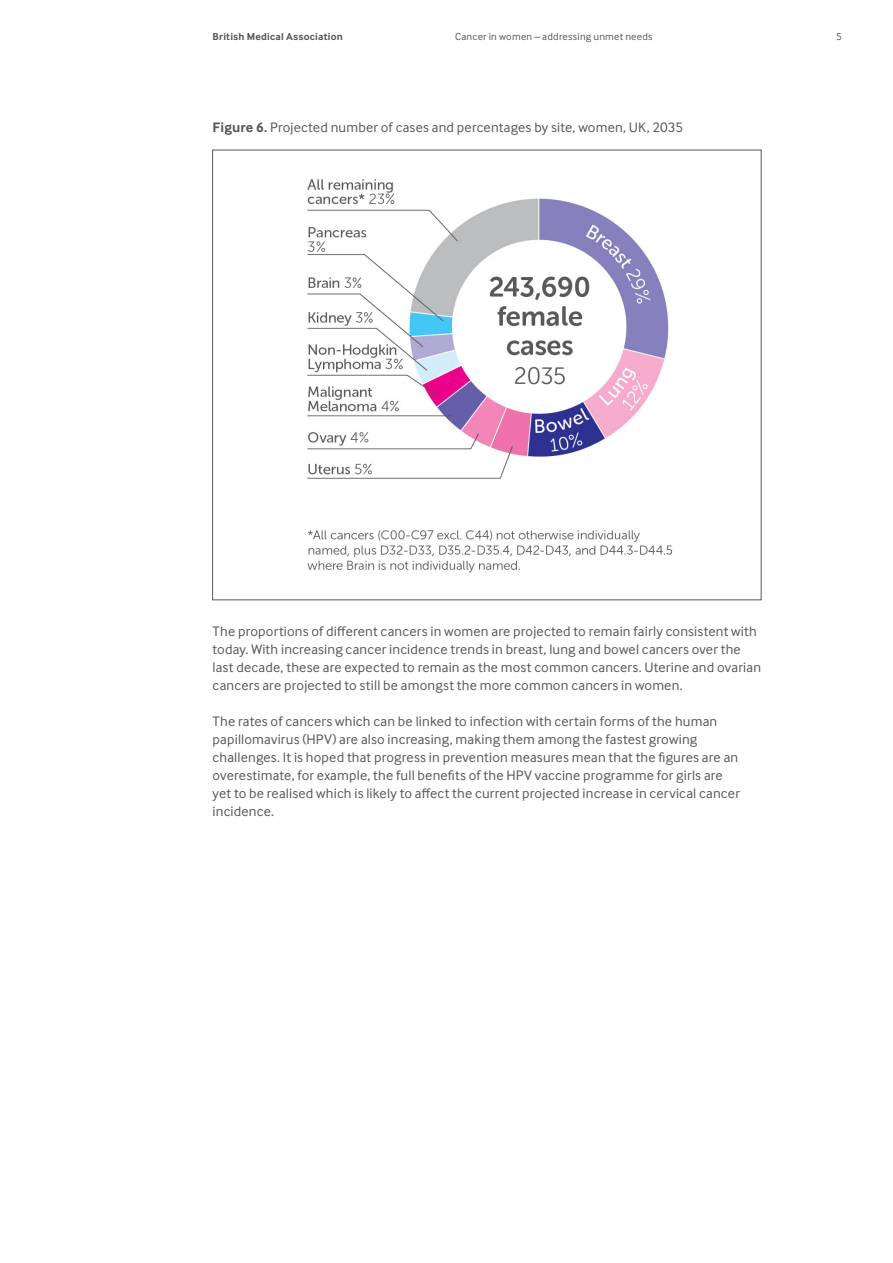
<style>
.page{position:relative;width:893px;height:1263px;background:#fff}
.page>*{position:absolute;margin:0;border:0;box-sizing:border-box;transform-origin:0 0}
.t1{font:14.25px/18px "Inter Face";letter-spacing:.01em;color:#575756}
.t2{font:10.5px "Inter Face";letter-spacing:.025em;color:#575756}
.t3{font:700 10.5px "Inter Face";letter-spacing:.02em;color:#575756}
.s1{font-weight:700}
</style>
<div class="page">
<img style="left:307px;top:179px;width:366px;height:394px">
<p class="t3" style="left:213px;top:30px;width:132px">British Medical Association</p>
<p class="t2" style="left:455px;top:31px;width:199px">Cancer in women – addressing unmet needs</p>
<p class="t2" style="left:836px;top:31px;width:7px">5</p>
<p class="t1" style="left:213px;top:118px;width:472px"><span class="s1">Figure 6.</span> Projected number of cases and percentages by site, women, UK, 2035</p>
<p class="t1" style="left:213px;top:622px;width:550px">The proportions of different cancers in women are projected to remain fairly consistent with today. With increasing cancer incidence trends in breast, lung and bowel cancers over the last decade, these are expected to remain as the most common cancers. Uterine and ovarian cancers are projected to still be amongst the more common cancers in women.</p>
<p class="t1" style="left:213px;top:712px;width:529px">The rates of cancers which can be linked to infection with certain forms of the human papillomavirus (HPV) are also increasing, making them among the fastest growing challenges. It is hoped that progress in prevention measures mean that the figures are an overestimate, for example, the full benefits of the HPV vaccine programme for girls are yet to be realised which is likely to affect the current projected increase in cervical cancer incidence.</p>
</div>
